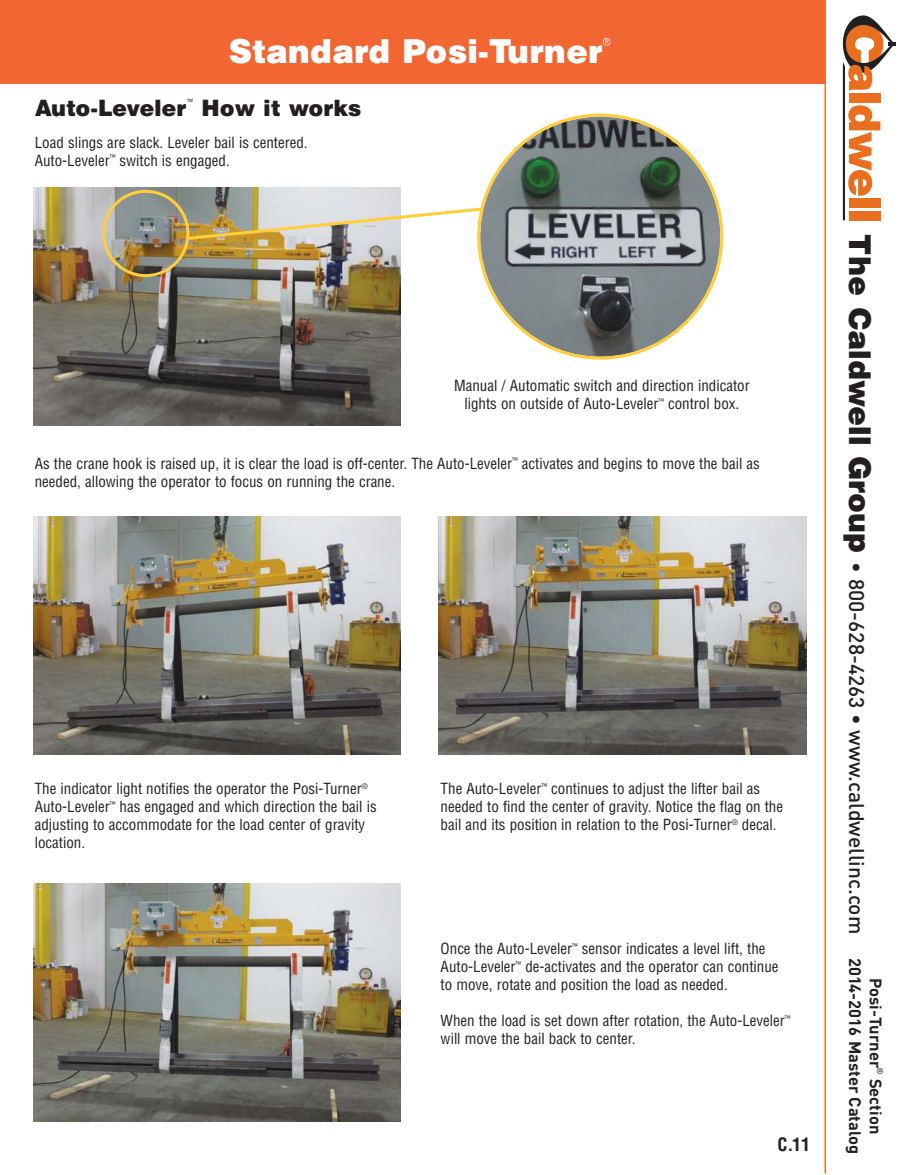
<style>
.page{position:relative;width:905px;height:1175px;background:#fff}
.page>*{position:absolute;margin:0;border:0;box-sizing:border-box;transform-origin:0 0}
.t1{font:33px "Cg Triumvirate Bl";color:#fff}
.t2{font:22.5px "Cg Triumvirate Bl";color:#231f20}
.t3{font:500 21px "DIN";color:#231f20}
.t4{font:700 condensed 18px "Helvetica";color:#231f20}
.t5{font:700 16.5px/20.4px "DIN";color:#231f20}
.t6{font:condensed 15px/18px "Helvetica";color:#231f20}
.t7{font:8.25px "Arial";color:#231f20}
.s1{font-family:"Cg Triumvirate Bl";font-weight:400;font-size:30px}
</style>
<div class="page">
<div style="left:0;top:0;width:904px;height:83px;background:#f26631"></div>
<img style="left:33px;top:883px;width:367px;height:238px">
<img style="left:439px;top:517px;width:367px;height:237px">
<img style="left:33px;top:517px;width:367px;height:237px">
<img style="left:33px;top:188px;width:367px;height:237px">
<img style="left:102px;top:190px;width:372px;height:87px">
<svg style="left:474px;top:113px;width:250px;height:247px"></svg>
<div style="left:825px;top:0;width:79px;height:1173px;background:#fff"></div>
<hr style="left:824px;top:0;width:2px;height:1173px;background:#f47421">
<svg style="left:842px;top:15px;width:54px;height:205px"></svg>
<p class="t1" style="left:229px;top:39px;width:384px">Standard Posi-Turner<sup>®</sup></p>
<p class="t2" style="left:35px;top:100px;width:328px">Auto-Leveler<sup>™</sup> How it works</p>
<p class="t6" style="left:35px;top:135px;width:274px">Load slings are slack. Leveler bail is centered.<br>Auto-Leveler<sup>™</sup> switch is engaged.</p>
<p class="t6" style="left:454px;top:378px;width:297px;text-align:center">Manual / Automatic switch and direction indicator lights on outside of Auto-Leveler<sup>™</sup> control box.</p>
<p class="t6" style="left:35px;top:455px;width:726px">As the crane hook is raised up, it is clear the load is off-center. The Auto-Leveler<sup>™</sup> activates and begins to move the bail as needed, allowing the operator to focus on running the crane.</p>
<p class="t6" style="left:35px;top:781px;width:343px">The indicator light notifies the operator the Posi-Turner<sup>® </sup>Auto-Leveler<sup>™</sup> has engaged and which direction the bail is adjusting to accommodate for the load center of gravity location.</p>
<p class="t6" style="left:440px;top:781px;width:344px">The Auto-Leveler<sup>™</sup> continues to adjust the lifter bail as needed to find the center of gravity. Notice the flag on the bail and its position in relation to the Posi-Turner<sup>®</sup> decal.</p>
<p class="t6" style="left:440px;top:941px;width:339px">Once the Auto-Leveler<sup>™</sup> sensor indicates a level lift, the<br>Auto-Leveler<sup>™</sup> de-activates and the operator can continue to move, rotate and position the load as needed.</p>
<p class="t6" style="left:440px;top:1013px;width:351px">When the load is set down after rotation, the Auto-Leveler<sup>™ </sup>will move the bail back to center.</p>
<p class="t4" style="left:777px;top:1137px;width:34px">C.11</p>
<p class="t3" style="left:864px;top:234px;width:701px;rotate:90deg"><span class="s1">The Caldwell Group</span> • 800-628-4263 • www.caldwellinc.com</p>
<p class="t5" style="left:884px;top:957px;width:198px;text-indent:121px;rotate:90deg">Section<br>2014-2016 Master Catalog</p>
<p class="t5" style="left:884px;top:977px;width:92px;rotate:90deg">Posi-Turner</p>
<p class="t7" style="left:883px;top:1068px;width:8px;rotate:90deg">®</p>
</div>
